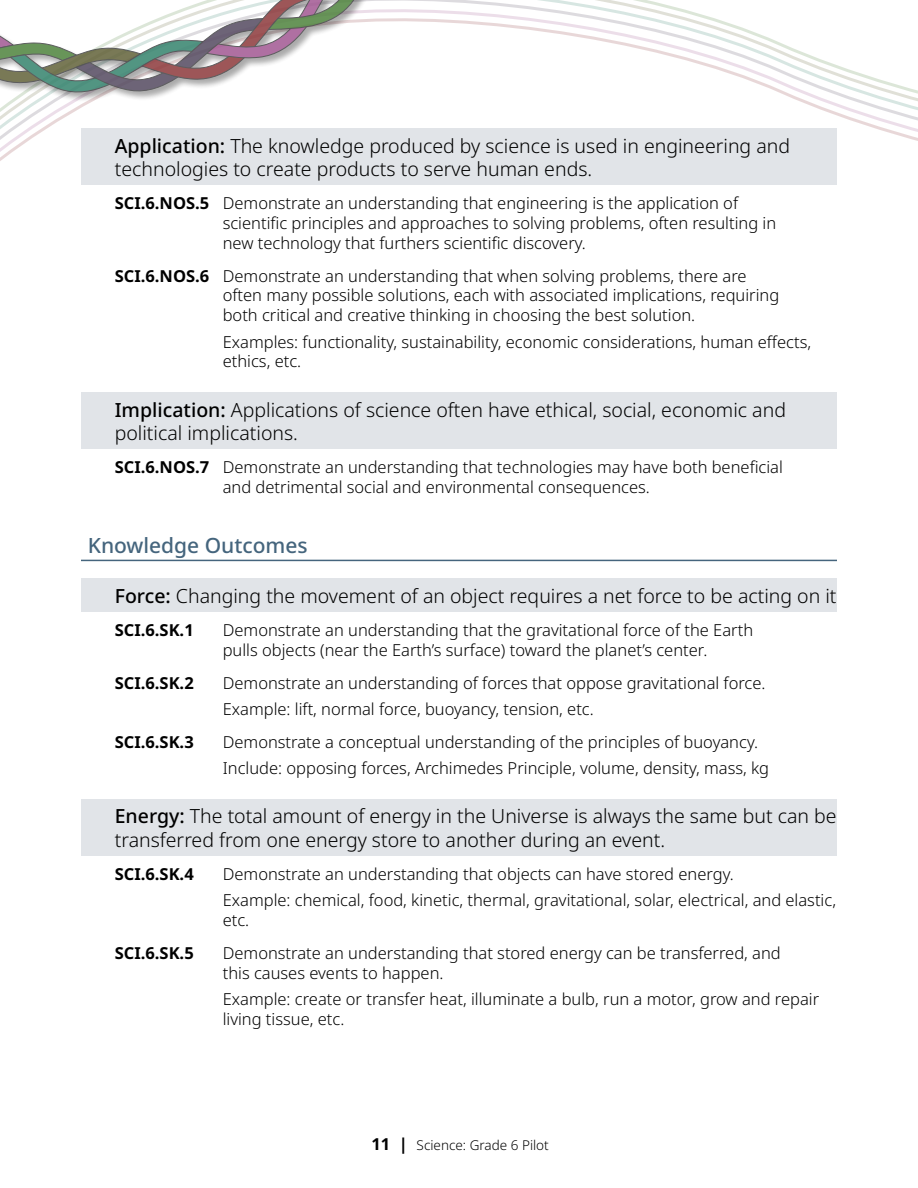
<style>
.page{position:relative;width:918px;height:1188px;background:#fff}
.page>*{position:absolute;margin:0;border:0;box-sizing:border-box;transform-origin:0 0}
.Header_Outcomes{font:500 21px "Noto Sans";color:#45657d}
.GLO{font:300 19.5px/23.4px "Noto Sans";color:#000}
.Learning_Outcome{font:300 16.5px/19.8px "Noto Sans";color:#000}
.Learning_Outcome_End{font:300 16.5px/19.8px "Noto Sans";color:#000}
.Bullet_Outcome_no_bullet_End{font:300 16.5px/19.8px "Noto Sans";color:#000}
.Learning_Outcome-2{font:700 16.5px "Noto Sans";color:#000}
.Learning_Outcome_End-2{font:700 16.5px "Noto Sans";color:#000}
.t1{font:300 13.5px "Noto Sans";color:#000}
.s1{font-weight:500}
.s2{font-weight:700}
.s3{font-weight:700;font-size:16.5px}
</style>
<div class="page">
<svg style="left:0;top:0;width:918px;height:161px"></svg>
<div style="left:0;top:0;width:515px;height:102px;background:#000;opacity:.4"></div>
<svg style="left:0;top:0;width:407px;height:96px"></svg>
<div style="left:81px;top:129px;width:756px;height:56px;background:#e1e4e8"></div>
<div style="left:81px;top:393px;width:756px;height:56px;background:#e1e4e8"></div>
<hr style="left:81px;top:560px;width:756px;height:1px;background:#45657d">
<div style="left:81px;top:579px;width:756px;height:33px;background:#e1e4e8"></div>
<div style="left:81px;top:799px;width:756px;height:57px;background:#e1e4e8"></div>
<h4 class="GLO" style="left:115px;top:134px;width:677px"><span class="s1">Application:</span> The knowledge produced by science is used in engineering and technologies to create products to serve human ends.</h4>
<p class="Learning_Outcome_End" style="left:223px;top:194px;width:555px;text-indent:-108px"><span class="s2">SCI.6.NOS.5</span> Demonstrate an understanding that engineering is the application of scientific principles and approaches to solving problems, often resulting in new technology that furthers scientific discovery.</p>
<p class="Learning_Outcome" style="left:223px;top:266px;width:558px;text-indent:-108px"><span class="s2">SCI.6.NOS.6</span> Demonstrate an understanding that when solving problems, there are often many possible solutions, each with associated implications, requiring both critical and creative thinking in choosing the best solution.</p>
<h3 class="Bullet_Outcome_no_bullet_End" style="left:223px;top:332px;width:590px">Examples: functionality, sustainability, economic considerations, human effects, ethics, etc.</h3>
<h4 class="GLO" style="left:115px;top:398px;width:673px"><span class="s1">Implication:</span> Applications of science often have ethical, social, economic and political implications.</h4>
<p class="Learning_Outcome_End" style="left:223px;top:458px;width:562px;text-indent:-108px"><span class="s2">SCI.6.NOS.7</span> Demonstrate an understanding that technologies may have both beneficial and detrimental social and environmental consequences.</p>
<h3 class="Header_Outcomes" style="left:88px;top:531px;width:221px">Knowledge Outcomes</h3>
<h4 class="GLO" style="left:115px;top:584px;width:723px"><span class="s1">Force:</span> Changing the movement of an object requires a net force to be acting on it</h4>
<p class="Learning_Outcome_End-2" style="left:115px;top:618px;width:81px">SCI.6.SK.1</p>
<p class="Learning_Outcome_End" style="left:223px;top:621px;width:532px">Demonstrate an understanding that the gravitational force of the Earth pulls objects (near the Earth’s surface) toward the planet’s center.</p>
<p class="Learning_Outcome-2" style="left:115px;top:671px;width:81px">SCI.6.SK.2</p>
<p class="Learning_Outcome" style="left:223px;top:673px;width:544px">Demonstrate an understanding of forces that oppose gravitational force.</p>
<h3 class="Bullet_Outcome_no_bullet_End" style="left:223px;top:699px;width:373px">Example: lift, normal force, buoyancy, tension, etc.</h3>
<p class="Learning_Outcome-2" style="left:115px;top:730px;width:81px">SCI.6.SK.3</p>
<p class="Learning_Outcome" style="left:223px;top:732px;width:537px">Demonstrate a conceptual understanding of the principles of buoyancy.</p>
<h3 class="Bullet_Outcome_no_bullet_End" style="left:223px;top:758px;width:548px">Include: opposing forces, Archimedes Principle, volume, density, mass, kg</h3>
<h4 class="GLO" style="left:115px;top:805px;width:723px"><span class="s1">Energy:</span> The total amount of energy in the Universe is always the same but can be transferred from one energy store to another during an event.</h4>
<p class="Learning_Outcome-2" style="left:115px;top:862px;width:81px">SCI.6.SK.4</p>
<p class="Learning_Outcome" style="left:223px;top:865px;width:513px">Demonstrate an understanding that objects can have stored energy.</p>
<h3 class="Bullet_Outcome_no_bullet_End" style="left:223px;top:891px;width:615px">Example: chemical, food, kinetic, thermal, gravitational, solar, electrical, and elastic, etc.</h3>
<p class="Learning_Outcome-2" style="left:115px;top:941px;width:81px">SCI.6.SK.5</p>
<p class="Learning_Outcome" style="left:223px;top:943px;width:560px">Demonstrate an understanding that stored energy can be transferred, and this causes events to happen.</p>
<h3 class="Bullet_Outcome_no_bullet_End" style="left:223px;top:989px;width:598px">Example: create or transfer heat, illuminate a bulb, run a motor, grow and repair living tissue, etc.</h3>
<p class="t1" style="left:372px;top:1135px;width:179px"><span class="s3">11 |</span> Science: Grade 6 Pilot</p>
</div>
